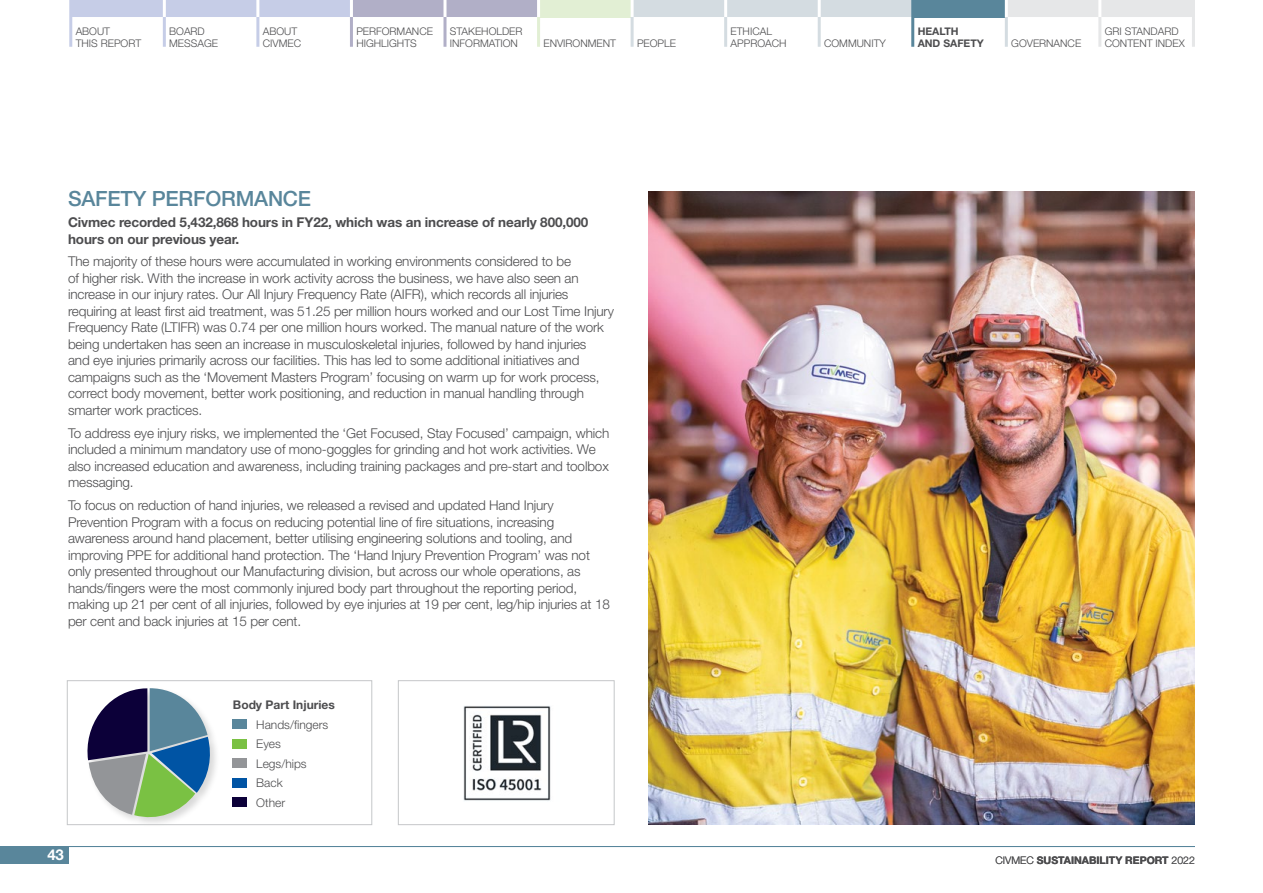
<style>
.page{position:relative;width:1263px;height:893px;background:#fff}
.page>*{position:absolute;margin:0;border:0;box-sizing:border-box;transform-origin:0 0}
.t1{font:500 21px "Helvetica Neue LT Std";letter-spacing:-.01em;color:#59869b}
.t2{font:700 15px "Helvetica Neue LT Std";color:#fff}
.t3{font:300 13.5px/16.5px "Helvetica Neue LT Std";letter-spacing:-.01em;color:#4d4d4f}
.t4{font:700 13.5px/16.5px "Helvetica Neue LT Std";letter-spacing:-.01em;color:#4d4d4f}
.t5{font:300 12px/19.5px "Helvetica Neue LT Std";color:#4d4d4f}
.t6{font:700 12px "Helvetica Neue LT Std";color:#4d4d4f}
.t7{font:300 10.5px/12px "Helvetica Neue LT Std";color:#4d4d4f}
.t8{font:700 10.5px/12px "Helvetica Neue LT Std";color:#4d4d4f}
.s1{font-weight:300}
</style>
<div class="page">
<svg style="left:72px;top:0;width:465px;height:17px"></svg>
<div style="left:538px;top:0;width:94px;height:17px;background:#e2efd4"></div>
<div style="left:634px;top:0;width:277px;height:17px;background:#d4dce1"></div>
<div style="left:913px;top:0;width:93px;height:17px;background:#59869b"></div>
<div style="left:1008px;top:0;width:184px;height:17px;background:#e6e7e8"></div>
<hr style="left:350px;top:0;width:3px;height:17px;background:#fff">
<hr style="left:443px;top:0;width:3px;height:17px;background:#fff">
<hr style="left:537px;top:0;width:3px;height:17px;background:#fff">
<hr style="left:631px;top:0;width:3px;height:17px;background:#fff">
<hr style="left:724px;top:0;width:3px;height:17px;background:#fff">
<hr style="left:818px;top:0;width:3px;height:17px;background:#fff">
<hr style="left:1005px;top:0;width:3px;height:17px;background:#fff">
<hr style="left:1098px;top:0;width:3px;height:17px;background:#fff">
<hr style="left:350px;top:17px;width:3px;height:30px;background:#b1afc7">
<hr style="left:443px;top:17px;width:3px;height:30px;background:#b1afc7">
<hr style="left:537px;top:17px;width:3px;height:30px;background:#e2efd4">
<hr style="left:631px;top:17px;width:3px;height:30px;background:#d4dce1">
<hr style="left:724px;top:17px;width:3px;height:30px;background:#d4dce1">
<hr style="left:818px;top:17px;width:3px;height:30px;background:#d4dce1">
<hr style="left:1005px;top:17px;width:3px;height:30px;background:#d4dce1">
<hr style="left:1192px;top:0;width:3px;height:17px;background:#e6e7e8">
<hr style="left:1192px;top:17px;width:3px;height:30px;background:#e6e7e8">
<hr style="left:163px;top:0;width:3px;height:17px;background:#fff">
<hr style="left:163px;top:17px;width:3px;height:30px;background:#c6cde7">
<hr style="left:69px;top:0;width:3px;height:17px;background:#c6cde7">
<hr style="left:69px;top:17px;width:3px;height:30px;background:#c6cde7">
<hr style="left:1098px;top:17px;width:3px;height:30px;background:#e6e7e8">
<hr style="left:256px;top:0;width:3px;height:17px;background:#fff">
<hr style="left:256px;top:17px;width:3px;height:30px;background:#c6cde7">
<hr style="left:911px;top:0;width:3px;height:17px;background:#59869b">
<hr style="left:911px;top:17px;width:3px;height:30px;background:#59869b">
<div style="left:0;top:846px;width:68px;height:17px;background:#59869b"></div>
<hr style="left:0;top:846px;width:1195px;height:1px;background:#59869b">
<img style="left:648px;top:191px;width:547px;height:634px">
<div style="left:86px;top:686px;width:135px;height:142px;background:#000;opacity:.15"></div>
<svg style="left:86px;top:688px;width:127px;height:133px"></svg>
<div style="left:67px;top:680px;width:305px;height:145px;border:1px solid #c5c7c9"></div>
<div style="left:398px;top:680px;width:216px;height:145px;border:1px solid #c5c7c9"></div>
<img style="left:463px;top:706px;width:88px;height:95px">
<div style="left:233px;top:797px;width:14px;height:10px;background:#0c0039"></div>
<div style="left:233px;top:739px;width:14px;height:9px;background:#7ac143"></div>
<div style="left:233px;top:720px;width:14px;height:9px;background:#59869b"></div>
<div style="left:233px;top:758px;width:14px;height:10px;background:#939598"></div>
<div style="left:233px;top:778px;width:14px;height:9px;background:#0054a4"></div>
<p class="t7" style="left:76px;top:25px;width:67px">ABOUT<br>THIS REPORT</p>
<p class="t7" style="left:169px;top:25px;width:50px">BOARD<br>MESSAGE</p>
<p class="t7" style="left:263px;top:25px;width:40px">ABOUT<br>CIVMEC</p>
<p class="t7" style="left:356px;top:25px;width:78px">PERFORMANCE<br>HIGHLIGHTS</p>
<p class="t7" style="left:450px;top:25px;width:74px">STAKEHOLDER<br>INFORMATION</p>
<p class="t7" style="left:543px;top:37px;width:74px">ENVIRONMENT</p>
<p class="t7" style="left:637px;top:37px;width:41px">PEOPLE</p>
<p class="t7" style="left:730px;top:25px;width:58px">ETHICAL<br>APPROACH</p>
<p class="t7" style="left:824px;top:37px;width:63px">COMMUNITY</p>
<p class="t8" style="left:918px;top:25px;width:68px">HEALTH<br>AND SAFETY</p>
<p class="t7" style="left:1011px;top:37px;width:72px">GOVERNANCE</p>
<p class="t7" style="left:1105px;top:25px;width:81px">GRI STANDARD<br>CONTENT INDEX</p>
<h1 class="t1" style="left:68px;top:186px;width:245px">SAFETY PERFORMANCE</h1>
<p class="t4" style="left:68px;top:214px;width:522px">Civmec recorded 5,432,868 hours in FY22, which was an increase of nearly 800,000 hours on our previous year.</p>
<p class="t3" style="left:68px;top:253px;width:547px">The majority of these hours were accumulated in working environments considered to be<br>of higher risk. With the increase in work activity across the business, we have also seen an increase in our injury rates. Our All Injury Frequency Rate (AIFR), which records all injuries requiring at least first aid treatment, was 51.25 per million hours worked and our Lost Time Injury Frequency Rate (LTIFR) was 0.74 per one million hours worked. The manual nature of the work being undertaken has seen an increase in musculoskeletal injuries, followed by hand injuries<br>and eye injuries primarily across our facilities. This has led to some additional initiatives and campaigns such as the ‘Movement Masters Program’ focusing on warm up for work process, correct body movement, better work positioning, and reduction in manual handling through smarter work practices.</p>
<p class="t3" style="left:68px;top:424px;width:543px">To address eye injury risks, we implemented the ‘Get Focused, Stay Focused’ campaign, which included a minimum mandatory use of mono-goggles for grinding and hot work activities. We also increased education and awareness, including training packages and pre-start and toolbox messaging.</p>
<p class="t3" style="left:68px;top:497px;width:543px">To focus on reduction of hand injuries, we released a revised and updated Hand Injury Prevention Program with a focus on reducing potential line of fire situations, increasing awareness around hand placement, better utilising engineering solutions and tooling, and improving PPE for additional hand protection. The ‘Hand Injury Prevention Program’ was not only presented throughout our Manufacturing division, but across our whole operations, as hands/fingers were the most commonly injured body part throughout the reporting period, making up 21 per cent of all injuries, followed by eye injuries at 19 per cent, leg/hip injuries at 18 per cent and back injuries at 15 per cent.</p>
<p class="t2" style="left:48px;top:845px;width:18px">43</p>
<p class="t6" style="left:233px;top:698px;width:103px">Body Part Injuries</p>
<p class="t5" style="left:256px;top:714px;width:73px">Hands/fingers<br>Eyes<br>Legs/hips<br>Back<br>Other</p>
<p class="t8" style="left:995px;top:854px;width:201px"><span class="s1">CIVMEC</span> SUSTAINABILITY REPORT <span class="s1">2022</span></p>
</div>
